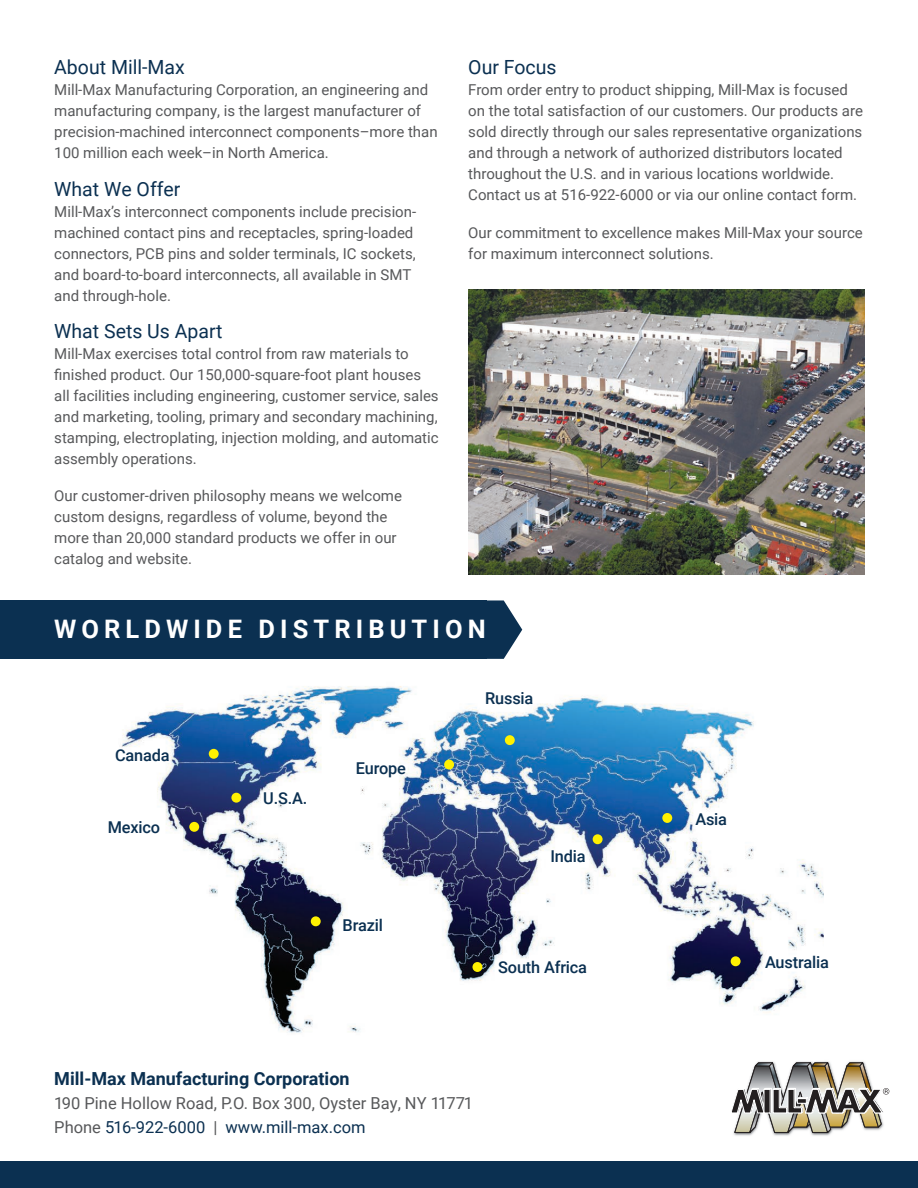
<style>
.page{position:relative;width:918px;height:1188px;background:#fff}
.page>*{position:absolute;margin:0;border:0;box-sizing:border-box;transform-origin:0 0}
.t1{font:700 25.5px "Roboto";letter-spacing:.2em;color:#fff}
.t2{font:19.5px "Roboto";color:#0b3051}
.t3{font:700 18px "Roboto";color:#0b3051}
.t4{font:16.5px/24px "Roboto";color:#57585a}
.t5{font:500 16.35px "Roboto";letter-spacing:-.01em;color:#0b3051}
.t6{font:15px/21px "Roboto";color:#57585a}
.s1{color:#0b3051}
</style>
<div class="page">
<img style="left:121px;top:686px;width:703px;height:347px">
<div style="left:444px;top:760px;width:10px;height:10px;background:#fff101;border-radius:50%"></div>
<div style="left:231px;top:793px;width:10px;height:10px;background:#fff101;border-radius:50%"></div>
<div style="left:209px;top:749px;width:10px;height:10px;background:#fff101;border-radius:50%"></div>
<div style="left:662px;top:813px;width:10px;height:10px;background:#fff101;border-radius:50%"></div>
<img style="left:468px;top:289px;width:396px;height:286px">
<img style="left:733px;top:1061px;width:132px;height:75px">
<img style="left:733px;top:1061px;width:91px;height:2px">
<svg style="left:731px;top:1063px;width:158px;height:70px"></svg>
<div style="left:0;top:600px;width:487px;height:59px;background:#0b3051"></div>
<svg style="left:487px;top:600px;width:35px;height:59px"></svg>
<div style="left:0;top:1161px;width:918px;height:27px;background:#0b3051"></div>
<div style="left:189px;top:822px;width:10px;height:10px;background:#fff101;border-radius:50%"></div>
<div style="left:311px;top:916px;width:10px;height:10px;background:#fff101;border-radius:50%"></div>
<div style="left:472px;top:962px;width:10px;height:10px;background:#fff101;border-radius:50%"></div>
<div style="left:593px;top:834px;width:10px;height:10px;background:#fff101;border-radius:50%"></div>
<div style="left:505px;top:735px;width:10px;height:10px;background:#fff101;border-radius:50%"></div>
<div style="left:731px;top:956px;width:10px;height:10px;background:#fff101;border-radius:50%"></div>
<h2 class="t2" style="left:54px;top:54px;width:132px">About Mill-Max</h2>
<p class="t6" style="left:54px;top:79px;width:385px">Mill-Max Manufacturing Corporation, an engineering and manufacturing company, is the largest manufacturer of precision-machined interconnect components–more than 100 million each week–in North America.</p>
<h2 class="t2" style="left:54px;top:175px;width:128px">What We Offer</h2>
<p class="t6" style="left:54px;top:200px;width:364px">Mill-Max’s interconnect components include precision&shy;machined contact pins and receptacles, spring-loaded connectors, PCB pins and solder terminals, IC sockets, and board-to-board interconnects, all available in SMT and through-hole.</p>
<h2 class="t2" style="left:54px;top:317px;width:170px">What Sets Us Apart</h2>
<p class="t6" style="left:54px;top:342px;width:386px">Mill-Max exercises total control from raw materials to finished product. Our 150,000-square-foot plant houses all facilities including engineering, customer service, sales and marketing, tooling, primary and secondary machining, stamping, electroplating, injection molding, and automatic assembly operations.</p>
<p class="t6" style="left:54px;top:485px;width:349px">Our customer-driven philosophy means we welcome custom designs, regardless of volume, beyond the more than 20,000 standard products we offer in our catalog and website.</p>
<h2 class="t2" style="left:468px;top:54px;width:90px">Our Focus</h2>
<p class="t6" style="left:468px;top:79px;width:396px">From order entry to product shipping, Mill-Max is focused on the total satisfaction of our customers. Our products are sold directly through our sales representative organizations and through a network of authorized distributors located throughout the U.S. and in various locations worldwide.<br>Contact us at 516-922-6000 or via our online contact form.</p>
<p class="t6" style="left:468px;top:221px;width:396px">Our commitment to excellence makes Mill-Max your source for maximum interconnect solutions.</p>
<h1 class="t1" style="left:54px;top:611px;width:433px">WORLDWIDE DISTRIBUTION</h1>
<p class="t5" style="left:115px;top:744px;width:56px">Canada</p>
<p class="t5" style="left:108px;top:815px;width:54px">Mexico</p>
<p class="t5" style="left:263px;top:787px;width:46px">U.S.A.</p>
<p class="t5" style="left:356px;top:757px;width:52px">Europe</p>
<p class="t5" style="left:343px;top:914px;width:42px">Brazil</p>
<p class="t5" style="left:485px;top:687px;width:50px">Russia</p>
<p class="t5" style="left:551px;top:845px;width:37px">India</p>
<p class="t5" style="left:498px;top:956px;width:90px">South Africa</p>
<p class="t3" style="left:54px;top:1066px;width:297px">Mill-Max Manufacturing Corporation</p>
<p class="t4" style="left:54px;top:1091px;width:420px">190 Pine Hollow Road, P.O. Box 300, Oyster Bay, NY 11771<br>Phone <span class="s1">516-922-6000</span> | <span class="s1">www.mill-max.com</span></p>
<p class="t5" style="left:695px;top:808px;width:33px">Asia</p>
<p class="t5" style="left:765px;top:951px;width:65px">Australia</p>
</div>
